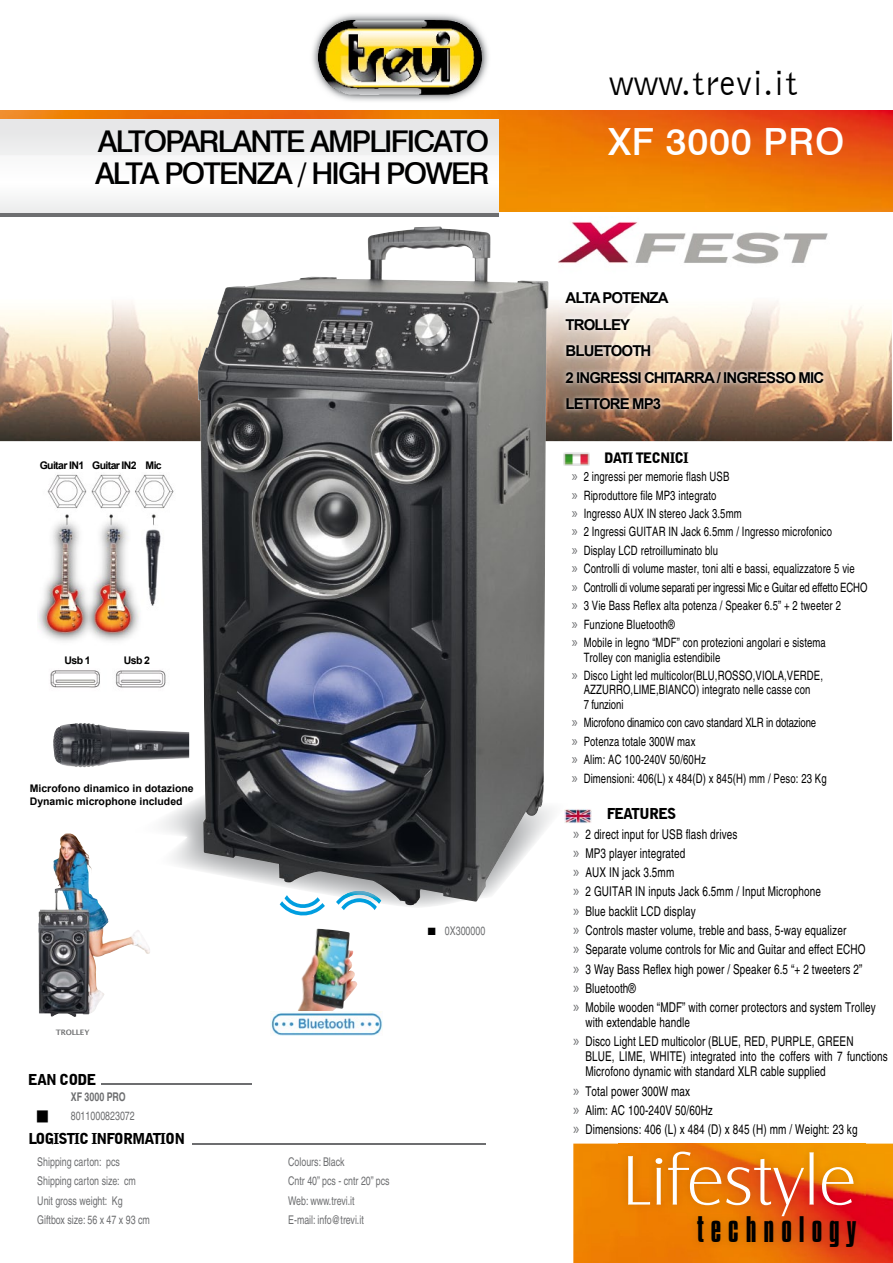
<style>
.page{position:relative;width:893px;height:1263px;background:#fff}
.page>*{position:absolute;margin:0;border:0;box-sizing:border-box;transform-origin:0 0}
.t1{font:72.6px "Castle T Ligh";color:#fff}
.t2{font:500 37.5px "Swiss 721 BT";letter-spacing:.02em;color:#fff}
.t3{font:36px "Bell Gothic BT";letter-spacing:.02em;color:#000}
.t4{font:31.8px "Compacta BT";letter-spacing:.22em;color:#000}
.t5{font:500 30px/31.5px "Swiss 721 BT";letter-spacing:-.06em;color:#000}
.t6{font:700 15px/26.4px "Arial";letter-spacing:-.06em;color:#000}
.t7{font:900 15px "Bell Gothic BT";letter-spacing:-.06em;color:#000}
.t8{font:900 14.4px "Bell Gothic BT";letter-spacing:-.06em;color:#000}
.t9{font:condensed 13.5px/19.4px "Helvetica";letter-spacing:.01em;color:#000;scale:.9 1}
.t10{font:condensed 12.9px/18.5px "Helvetica";letter-spacing:.01em;color:#000;scale:.9 1}
.t11{font:condensed 12px/19.2px "Helvetica";color:#6d6e70;scale:.9 1}
.t12{font:700 condensed 12px "Helvetica";color:#6d6e70;scale:.9 1}
.t13{font:700 10.5px/12.6px "Arial";color:#000}
.t14{font:700 10.5px "Arial";letter-spacing:-.06em;color:#000}
.t15{font:600 7.5px "Lucida Sans";letter-spacing:-.03em;color:#707172}
.s1{color:#000}
.s2{font-family:"Myriad Pro";font-stretch:normal;font-size:15.75px;color:#6d6e70}
.s3{font-family:"Myriad Pro";font-stretch:normal;font-size:16.5px;color:#6d6e70}
</style>
<div class="page">
<img style="left:0;top:211px;width:892px;height:230px">
<img style="left:0;top:111px;width:893px;height:100px">
<img style="left:312px;top:14px;width:177px;height:87px">
<img style="left:318px;top:20px;width:164px;height:75px">
<svg style="left:0;top:212px;width:498px;height:5px;fill:#6d6e70"></svg>
<div style="left:0;top:119px;width:498px;height:93px;background:linear-gradient(to right,#f3f3f3,#f3f3f3)"></div>
<img style="left:536px;top:217px;width:318px;height:62px">
<hr style="left:192px;top:1143px;width:294px;height:2px;background:#6d6e70">
<hr style="left:101px;top:1083px;width:151px;height:1px;background:#6d6e70">
<img style="left:573px;top:1143px;width:320px;height:120px">
<img style="left:619px;top:1143px;width:246px;height:114px">
<img style="left:563px;top:452px;width:27px;height:14px">
<img style="left:569px;top:809px;width:23px;height:14px">
<img style="left:298px;top:929px;width:59px;height:82px">
<img style="left:271px;top:1011px;width:112px;height:24px">
<svg style="left:283px;top:908px;width:40px;height:8px"></svg>
<img style="left:561px;top:288px;width:267px;height:126px">
<img style="left:162px;top:799px;width:407px;height:109px">
<img style="left:198px;top:226px;width:350px;height:679px">
<img style="left:38px;top:474px;width:136px;height:214px">
<img style="left:53px;top:723px;width:136px;height:45px">
<img style="left:38px;top:833px;width:112px;height:184px">
<h3 class="t3" style="left:609px;top:61px;width:189px">www.trevi.it</h3>
<h3 class="t5" style="left:95px;top:126px;width:396px">ALTOPARLANTE AMPLIFICATO<br>ALTA POTENZA / HIGH POWER</h3>
<h2 class="t2" style="left:608px;top:119px;width:238px">XF 3000 PRO</h2>
<p class="t14" style="left:40px;top:458px;width:124px">Guitar IN1 Guitar IN2 Mic</p>
<p class="t13" style="left:65px;top:654px;width:28px">Usb 1</p>
<p class="t13" style="left:124px;top:654px;width:28px">Usb 2</p>
<p class="t13" style="left:30px;top:782px;width:165px">Microfono dinamico in dotazione<br>Dynamic microphone included</p>
<p class="t15" style="left:56px;top:1028px;width:35px">TROLLEY</p>
<p class="t7" style="left:28px;top:1070px;width:70px">EAN CODE</p>
<p class="t12" style="left:71px;top:1090px;width:63px">XF 3000 PRO</p>
<p class="t11" style="left:71px;top:1107px;width:73px">8011000823072</p>
<p class="t7" style="left:28px;top:1129px;width:158px">LOGISTIC INFORMATION</p>
<p class="t11" style="left:37px;top:1152px;width:127px">Shipping carton: pcs<br>Shipping carton size: cm<br>Unit gross weight: Kg<br>Giftbox size: 56 x 47 x 93 cm</p>
<p class="t11" style="left:288px;top:1152px;width:114px">Colours: Black<br>Cntr 40” pcs - cntr 20” pcs<br>Web: www.trevi.it<br>E-mail: info@trevi.it</p>
<p class="t11" style="left:428px;top:921px;width:65px"><span class="s1">■</span> 0X300000</p>
<p class="t6" style="left:566px;top:285px;width:260px">ALTA POTENZA<br>TROLLEY<br>BLUETOOTH<br>2 INGRESSI CHITARRA / INGRESSO MIC<br>LETTORE MP3</p>
<p class="t8" style="left:604px;top:448px;width:86px">DATI TECNICI</p>
<p class="t10" style="left:572px;top:467px;width:330px"><span class="s2">»</span> 2 ingressi per memorie flash USB<br><span class="s2">»</span> Riproduttore file MP3 integrato<br><span class="s2">»</span> Ingresso AUX IN stereo Jack 3.5mm<br><span class="s2">»</span> 2 Ingressi GUITAR IN Jack 6.5mm / Ingresso microfonico<br><span class="s2">»</span> Display LCD retroilluminato blu<br><span class="s2">»</span> Controlli di volume master, toni alti e bassi, equalizzatore 5 vie<br><span class="s2">»</span> Controlli di volume separati per ingressi Mic e Guitar ed effetto ECHO <span class="s2">»</span> 3 Vie Bass Reflex alta potenza / Speaker 6.5” + 2 tweeter 2<br><span class="s2">»</span> Funzione Bluetooth®<br><span class="s2">»</span> Mobile in legno “MDF” con protezioni angolari e sistema</p>
<p class="t10" style="left:572px;top:648px;width:281px;text-indent:12px">Trolley con maniglia estendibile<br><span class="s2">»</span> Disco Light led multicolor(BLU,ROSSO,VIOLA,VERDE,</p>
<p class="t10" style="left:584px;top:683px;width:254px;line-height:14.4px">AZZURRO,LIME,BIANCO) integrato nelle casse con<br>7 funzioni</p>
<p class="t10" style="left:572px;top:713px;width:285px"><span class="s2">»</span> Microfono dinamico con cavo standard XLR in dotazione<br><span class="s2">»</span> Potenza totale 300W max<br><span class="s2">»</span> Alim: AC 100-240V 50/60Hz<br><span class="s2">»</span> Dimensioni: 406(L) x 484(D) x 845(H) mm / Peso: 23 Kg</p>
<p class="t7" style="left:607px;top:804px;width:71px">FEATURES</p>
<p class="t9" style="left:573px;top:824px;width:338px"><span class="s3">»</span> 2 direct input for USB flash drives<br><span class="s3">»</span> MP3 player integrated<br><span class="s3">»</span> AUX IN jack 3.5mm<br><span class="s3">»</span> 2 GUITAR IN inputs Jack 6.5mm / Input Microphone<br><span class="s3">»</span> Blue backlit LCD display<br><span class="s3">»</span> Controls master volume, treble and bass, 5-way equalizer<br><span class="s3">»</span> Separate volume controls for Mic and Guitar and effect ECHO<br><span class="s3">»</span> 3 Way Bass Reflex high power / Speaker 6.5 “+ 2 tweeters 2”<br><span class="s3">»</span> Bluetooth®<br><span class="s3">»</span> Mobile wooden “MDF” with corner protectors and system Trolley</p>
<p class="t9" style="left:573px;top:1013px;width:313px;text-indent:12px">with extendable handle<br><span class="s3">»</span> Disco Light LED multicolor (BLUE, RED, PURPLE, GREEN</p>
<p class="t9" style="left:585px;top:1049px;width:338px;line-height:15px">BLUE, LIME, WHITE) integrated into the coffers with 7 functions<br>Microfono dynamic with standard XLR cable supplied</p>
<p class="t9" style="left:573px;top:1081px;width:318px"><span class="s3">»</span> Total power 300W max<br><span class="s3">»</span> Alim: AC 100-240V 50/60Hz<br><span class="s3">»</span> Dimensions: 406 (L) x 484 (D) x 845 (H) mm / Weight: 23 kg</p>
<h1 class="t1" style="left:622px;top:1141px;width:236px">Lifestyle</h1>
<h3 class="t4" style="left:697px;top:1211px;width:161px">technology</h3>
</div>
